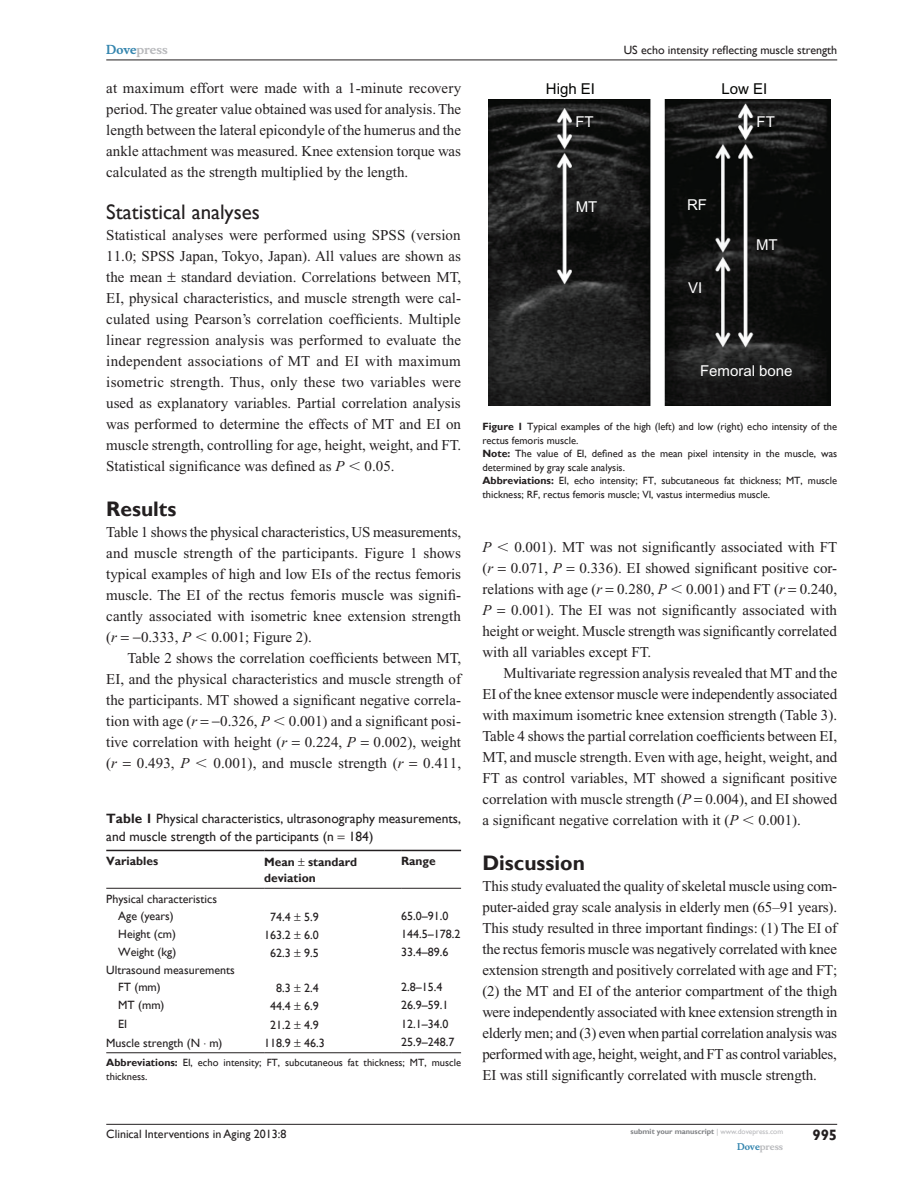
<style>
.page{position:relative;width:918px;height:1188px;background:#fff}
.page>*{position:absolute;margin:0;border:0;box-sizing:border-box;transform-origin:0 0}
.t1{font:21px "Gill Sans";color:#231f20}
.t2{font:700 21px "Gill Sans";color:#231f20}
.TxF{font:15px/21px "Times New Roman";color:#231f20;text-align:justify}
.Tx{font:15px/21px "Times New Roman";color:#231f20;text-align:justify}
.t3{font:15px "Arial";color:#fff}
.t4{font:15px "Arial";color:#040503}
.RunFolio-R{font:700 15px "Gill Sans";color:#231f20}
.TN_TT{font:13.5px/18px "Gill Sans";color:#231f20}
.TB{font:12px "Gill Sans";color:#231f20}
.RunH-R{font:12px "Gill Sans";color:#231f20}
.TCH{font:700 12px/16.5px "Gill Sans";color:#231f20}
.RunF-R{font:12px "Gill Sans";color:#231f20}
.RunH-Brand-R{font:700 12px "Musee";color:#b8b9bc}
.FC{font:10.5px/13.5px "Gill Sans";color:#231f20}
.TSN{font:10.5px/13.5px "Gill Sans";color:#231f20}
.RunF-Brand-R{font:700 9px "Musee";color:#b8b9bc}
.RunF-SubmityourMS-R{font:700 7.5px "Gill Sans";color:#808285}
.s1{color:#3485ae}
.s2{font-style:italic}
.s3{font-family:"Mathematical Pi One"}
.s4{font-weight:700}
.s5{font-weight:400;color:#b8b9bc}
</style>
<div class="page">
<hr style="left:106px;top:888px;width:158px;height:1px;background:#231f20">
<hr style="left:264px;top:888px;width:137px;height:1px;background:#231f20">
<hr style="left:401px;top:888px;width:60px;height:1px;background:#231f20">
<hr style="left:106px;top:1052px;width:158px;height:1px;background:#231f20">
<hr style="left:264px;top:1052px;width:137px;height:1px;background:#231f20">
<hr style="left:401px;top:1052px;width:60px;height:1px;background:#231f20">
<hr style="left:106px;top:850px;width:158px;height:1px;background:#231f20">
<hr style="left:264px;top:850px;width:137px;height:1px;background:#231f20">
<hr style="left:401px;top:850px;width:60px;height:1px;background:#231f20">
<img style="left:489px;top:100px;width:342px;height:305px">
<hr style="left:106px;top:1124px;width:731px;height:1px;background:#231f20">
<hr style="left:106px;top:60px;width:731px;height:1px;background:#231f20">
<p class="RunH-Brand-R" style="left:106px;top:43px;width:63px"><span class="s1">Dove</span>press</p>
<p class="TxF" style="left:106px;top:77px;width:357px">at maximum effort were made with a 1-minute recovery period. The greater value obtained was used for analysis. The length between the lateral epicondyle of the humerus and the ankle attachment was measured. Knee extension torque was calculated as the strength multiplied by the length.</p>
<h2 class="t1" style="left:106px;top:199px;width:155px">Statistical analyses</h2>
<p class="TxF" style="left:106px;top:224px;width:356px">Statistical analyses were performed using SPSS (version 11.0; SPSS Japan, Tokyo, Japan). All values are shown as the mean</p>
<p class="TxF" style="left:106px;top:266px;width:356px;text-indent:75px">standard deviation. Correlations between MT, EI, physical characteristics, and muscle strength were cal&shy;culated using Pearson’s correlation coefficients. Multiple linear regression analysis was performed to evaluate the independent associations of MT and EI with maximum isometric strength. Thus, only these two variables were used as explanatory variables. Partial correlation analysis was performed to determine the effects of MT and EI on muscle strength, controlling for age, height, weight, and FT.<br>Statistical significance was defined as <span class="s2">P</span> <span class="s3">,</span> 0.05.</p>
<h1 class="t2" style="left:106px;top:496px;width:72px">Results</h1>
<p class="TxF" style="left:106px;top:521px;width:356px">Table 1 shows the physical characteristics, US measurements, and muscle strength of the participants. Figure 1 shows typical examples of high and low EIs of the rectus femoris muscle. The EI of the rectus femoris muscle was signifi&shy;cantly associated with isometric knee extension strength (<span class="s2">r</span> −0.333, <span class="s2">P</span> <span class="s3">,</span> 0.001; Figure 2).</p>
<p class="Tx" style="left:106px;top:647px;width:356px;text-indent:21px">Table 2 shows the correlation coefficients between MT, EI, and the physical characteristics and muscle strength of the participants. MT showed a significant negative correla&shy;tion with age (<span class="s2">r</span> −0.326, <span class="s2">P</span> <span class="s3">,</span> 0.001) and a significant posi&shy;tive correlation with height (<span class="s2">r</span> 0.224, <span class="s2">P</span> 0.002), weight (<span class="s2">r</span></p>
<p class="Tx" style="left:137px;top:752px;width:268px">0.493, <span class="s2">P</span> <span class="s3">,</span> 0.001), and muscle strength (<span class="s2">r</span></p>
<p class="Tx" style="left:423px;top:752px;width:39px">0.411,</p>
<p class="TN_TT" style="left:106px;top:810px;width:356px"><span class="s4">Table 1</span> Physical characteristics, ultrasonography measurements, and muscle strength of the participants (n 184)</p>
<p class="TCH" style="left:106px;top:853px;width:53px">Variables</p>
<p class="TCH" style="left:264px;top:854px;width:94px">Mean standard deviation</p>
<p class="TCH" style="left:401px;top:853px;width:36px">Range</p>
<p class="TB" style="left:106px;top:892px;width:112px">Physical characteristics</p>
<p class="TB" style="left:118px;top:909px;width:57px">Age (years)</p>
<p class="TB" style="left:270px;top:910px;width:50px">74.4 5.9</p>
<p class="TB" style="left:401px;top:909px;width:49px">65.0–91.0</p>
<p class="TB" style="left:118px;top:927px;width:59px">Height (cm)</p>
<p class="TB" style="left:264px;top:928px;width:56px">163.2 6.0</p>
<p class="TB" style="left:401px;top:927px;width:61px">144.5–178.2</p>
<p class="TB" style="left:118px;top:945px;width:59px">Weight (kg)</p>
<p class="TB" style="left:270px;top:946px;width:50px">62.3 9.5</p>
<p class="TB" style="left:401px;top:945px;width:49px">33.4–89.6</p>
<p class="TB" style="left:106px;top:963px;width:130px">Ultrasound measurements</p>
<p class="TB" style="left:118px;top:980px;width:44px">FT (mm)</p>
<p class="TB" style="left:276px;top:981px;width:44px">8.3 2.4</p>
<p class="TB" style="left:401px;top:980px;width:43px">2.8–15.4</p>
<p class="TB" style="left:118px;top:998px;width:48px">MT (mm)</p>
<p class="TB" style="left:270px;top:999px;width:50px">44.4 6.9</p>
<p class="TB" style="left:401px;top:998px;width:49px">26.9–59.1</p>
<p class="TB" style="left:118px;top:1017px;width:10px">EI</p>
<p class="TB" style="left:270px;top:1018px;width:50px">21.2 4.9</p>
<p class="TB" style="left:401px;top:1017px;width:49px">12.1–34.0</p>
<p class="TB" style="left:106px;top:1036px;width:118px">Muscle strength (N ⋅ m)</p>
<p class="TB" style="left:264px;top:1036px;width:62px">118.9 46.3</p>
<p class="TB" style="left:401px;top:1035px;width:55px">25.9–248.7</p>
<p class="TSN" style="left:106px;top:1056px;width:356px"><span class="s4">Abbreviations:</span> EI, echo intensity; FT, subcutaneous fat thickness; MT, muscle thickness.</p>
<p class="RunF-R" style="left:106px;top:1127px;width:182px">Clinical Interventions in Aging 2013:8</p>
<p class="RunH-R" style="left:624px;top:43px;width:215px">US echo intensity reflecting muscle strength</p>
<p class="t4" style="left:546px;top:80px;width:51px">High EI</p>
<p class="t4" style="left:721px;top:80px;width:47px">Low EI</p>
<p class="t3" style="left:575px;top:113px;width:20px">FT</p>
<p class="t3" style="left:757px;top:113px;width:20px">FT</p>
<p class="t3" style="left:576px;top:198px;width:23px">MT</p>
<p class="t3" style="left:687px;top:197px;width:21px">RF</p>
<p class="t3" style="left:688px;top:279px;width:16px">VI</p>
<p class="t3" style="left:756px;top:236px;width:23px">MT</p>
<p class="t3" style="left:700px;top:362px;width:94px">Femoral bone</p>
<p class="FC" style="left:482px;top:420px;width:356px"><span class="s4">Figure 1</span> Typical examples of the high (left) and low (right) echo intensity of the rectus femoris muscle.</p>
<p class="FC" style="left:482px;top:447px;width:356px"><span class="s4">Note:</span> The value of EI, defined as the mean pixel intensity in the muscle, was determined by gray scale analysis.</p>
<p class="FC" style="left:482px;top:474px;width:356px"><span class="s4">Abbreviations:</span> EI, echo intensity; FT, subcutaneous fat thickness; MT, muscle thickness; RF, rectus femoris muscle; VI, vastus intermedius muscle.</p>
<p class="Tx" style="left:482px;top:536px;width:356px"><span class="s2">P</span> <span class="s3">,</span> 0.001). MT was not significantly associated with FT (<span class="s2">r</span> 0.071, <span class="s2">P</span> 0.336). EI showed significant positive cor&shy;relations with age (<span class="s2">r</span> 0.280, <span class="s2">P</span> <span class="s3">,</span> 0.001) and FT (<span class="s2">r</span> 0.240, <span class="s2">P</span></p>
<p class="Tx" style="left:482px;top:599px;width:356px;text-indent:29px">0.001). The EI was not significantly associated with height or weight. Muscle strength was significantly correlated with all variables except FT.</p>
<p class="Tx" style="left:482px;top:662px;width:357px;text-indent:21px">Multivariate regression analysis revealed that MT and the EI of the knee extensor muscle were independently associated with maximum isometric knee extension strength (Table 3).<br>Table 4 shows the partial correlation coefficients between EI, MT, and muscle strength. Even with age, height, weight, and FT as control variables, MT showed a significant positive correlation with muscle strength (<span class="s2">P</span> 0.004), and EI showed a significant negative correlation with it (<span class="s2">P</span> <span class="s3">,</span> 0.001).</p>
<h1 class="t2" style="left:482px;top:850px;width:104px">Discussion</h1>
<p class="TxF" style="left:482px;top:875px;width:357px">This study evaluated the quality of skeletal muscle using com&shy;puter-aided gray scale analysis in elderly men (65–91 years).<br>This study resulted in three important findings: (1) The EI of the rectus femoris muscle was negatively correlated with knee extension strength and positively correlated with age and FT; (2) the MT and EI of the anterior compartment of the thigh were independently associated with knee extension strength in elderly men; and (3) even when partial correlation analysis was performed with age, height, weight, and FT as control variables, EI was still significantly correlated with muscle strength.</p>
<p class="RunF-SubmityourMS-R" style="left:631px;top:1127px;width:154px">submit your manuscript <span class="s5">| www.dovepress.com</span></p>
<p class="RunF-Brand-R" style="left:737px;top:1141px;width:48px"><span class="s1">Dove</span>press</p>
<p class="RunFolio-R" style="left:812px;top:1126px;width:26px">995</p>
</div>
